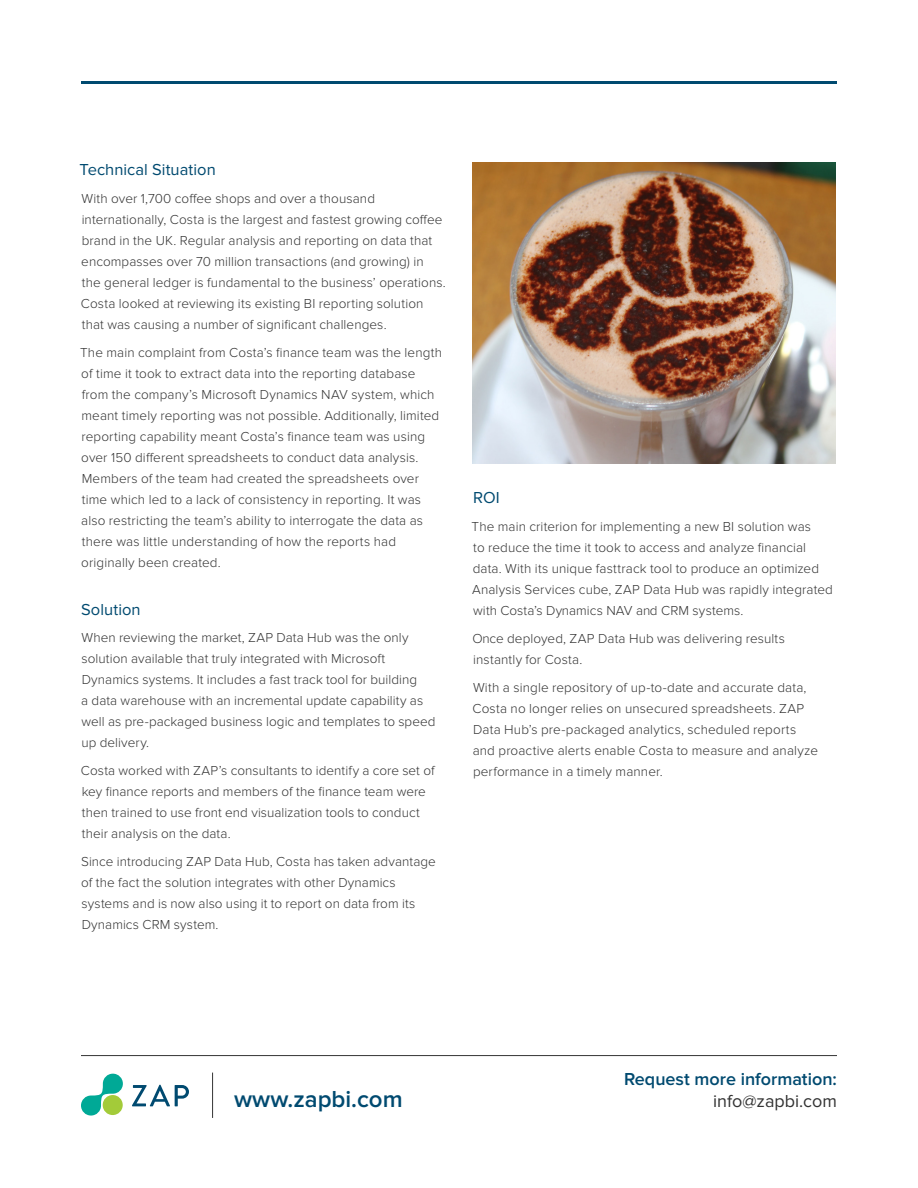
<style>
.page{position:relative;width:918px;height:1188px;background:#fff}
.page>*{position:absolute;margin:0;border:0;box-sizing:border-box;transform-origin:0 0}
.t1{font:600 24px "Proxima Nova";color:#004a70}
.t2{font:600 18px "Proxima Nova";color:#004a70}
.t3{font:18px "Proxima Nova";color:#333}
.Body_Subheads{font:16.5px "Proxima Nova";letter-spacing:.005em;color:#004a70}
.Body_Copy{font:300 13.5px/21px "Proxima Nova";letter-spacing:.01em;color:#333}
</style>
<div class="page">
<svg style="left:132px;top:1085px;width:57px;height:21px"></svg>
<svg style="left:81px;top:1074px;width:42px;height:42px"></svg>
<div style="left:103px;top:1095px;width:20px;height:20px;background:#a3cb39;border-radius:50%"></div>
<hr style="left:212px;top:1073px;width:1px;height:45px;background:#333">
<hr style="left:81px;top:1055px;width:756px;height:1px;background:#333">
<hr style="left:81px;top:81px;width:756px;height:3px;background:#004a70">
<img style="left:472px;top:162px;width:363px;height:301px">
<p class="Body_Subheads" style="left:80px;top:160px;width:138px">Technical Situation</p>
<p class="Body_Copy" style="left:81px;top:188px;width:366px">With over 1,700 coffee shops and over a thousand internationally, Costa is the largest and fastest growing coffee brand in the UK. Regular analysis and reporting on data that encompasses over 70 million transactions (and growing) in the general ledger is fundamental to the business’ operations.<br>Costa looked at reviewing its existing BI reporting solution that was causing a number of significant challenges.</p>
<p class="Body_Copy" style="left:80px;top:342px;width:363px">The main complaint from Costa’s finance team was the length of time it took to extract data into the reporting database from the company’s Microsoft Dynamics NAV system, which meant timely reporting was not possible. Additionally, limited reporting capability meant Costa’s finance team was using over 150 different spreadsheets to conduct data analysis.<br>Members of the team had created the spreadsheets over time which led to a lack of consistency in reporting. It was also restricting the team’s ability to interrogate the data as there was little understanding of how the reports had originally been created.</p>
<p class="Body_Subheads" style="left:81px;top:600px;width:61px">Solution</p>
<p class="Body_Copy" style="left:81px;top:627px;width:356px">When reviewing the market, ZAP Data Hub was the only solution available that truly integrated with Microsoft Dynamics systems. It includes a fast track tool for building<br>a data warehouse with an incremental update capability as well as pre-packaged business logic and templates to speed up delivery.</p>
<p class="Body_Copy" style="left:81px;top:760px;width:355px">Costa worked with ZAP’s consultants to identify a core set of key finance reports and members of the finance team were then trained to use front end visualization tools to conduct their analysis on the data.</p>
<p class="Body_Copy" style="left:81px;top:851px;width:356px">Since introducing ZAP Data Hub, Costa has taken advantage of the fact the solution integrates with other Dynamics systems and is now also using it to report on data from its Dynamics CRM system.</p>
<p class="Body_Subheads" style="left:473px;top:488px;width:28px">ROI</p>
<p class="Body_Copy" style="left:472px;top:516px;width:363px">The main criterion for implementing a new BI solution was<br>to reduce the time it took to access and analyze financial data. With its unique fasttrack tool to produce an optimized Analysis Services cube, ZAP Data Hub was rapidly integrated with Costa’s Dynamics NAV and CRM systems.</p>
<p class="Body_Copy" style="left:472px;top:628px;width:314px">Once deployed, ZAP Data Hub was delivering results instantly for Costa.</p>
<p class="Body_Copy" style="left:472px;top:677px;width:347px">With a single repository of up-to-date and accurate data, Costa no longer relies on unsecured spreadsheets. ZAP Data Hub’s pre-packaged analytics, scheduled reports and proactive alerts enable Costa to measure and analyze performance in a timely manner.</p>
<p class="t2" style="left:624px;top:1069px;width:214px">Request more information:</p>
<p class="t1" style="left:234px;top:1085px;width:170px">www.zapbi.com</p>
<p class="t3" style="left:713px;top:1091px;width:125px">info@zapbi.com</p>
</div>
